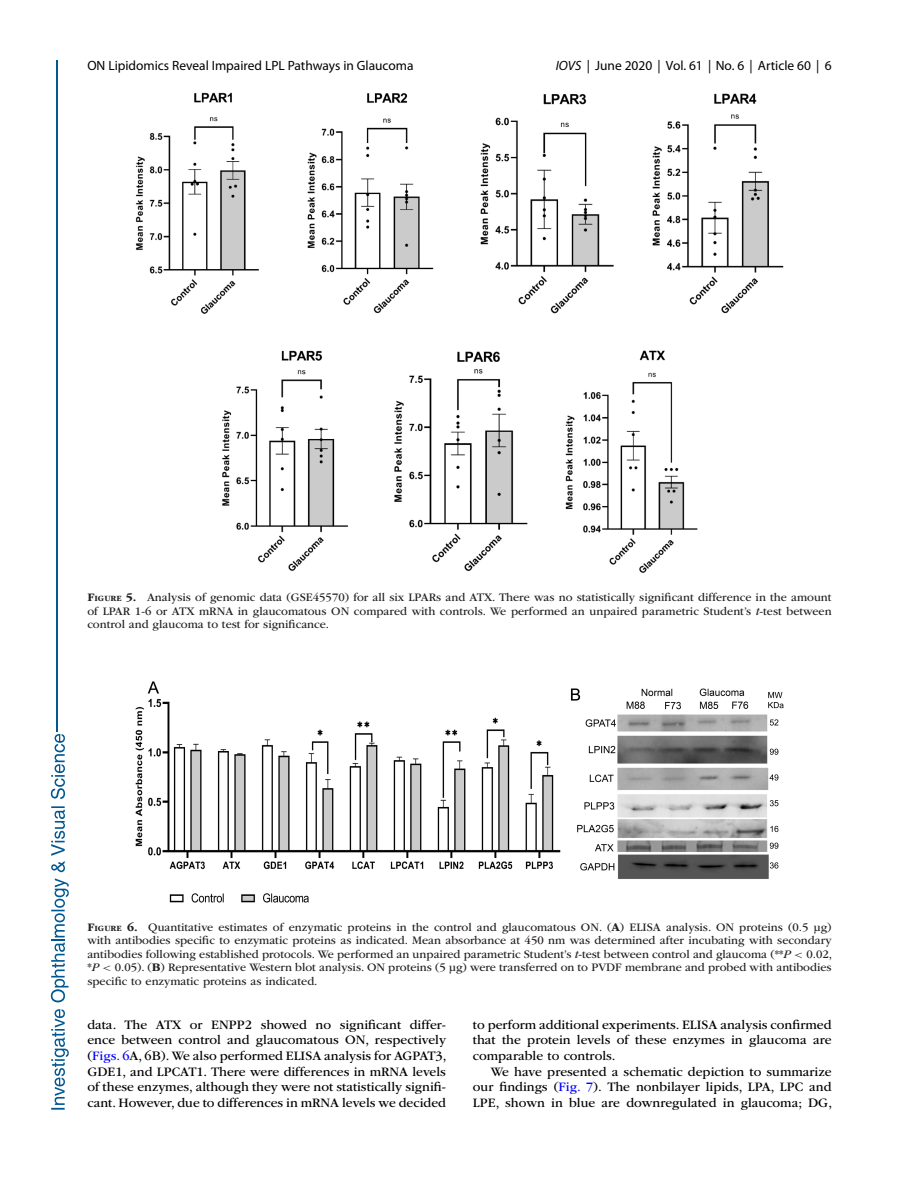
<style>
.page{position:relative;width:918px;height:1188px;background:#fff}
.page>*{position:absolute;margin:0;border:0;box-sizing:border-box;transform-origin:0 0}
.t1{font:13.5px/15.8px "ITC Garamond Std";color:#000;text-align:justify}
.t2{font:13.5px "Myriad Pro";color:#000}
.t3{font:12px/13.5px "ITC Garamond Std";color:#231f20;text-align:justify}
.s1{font-style:italic}
.s2{font-weight:700}
.s3{font-weight:700;font-size:8.4px}
.s4{font-family:"RMTMI"}
.s5{color:#00f}
</style>
<div class="page">
<hr style="left:57px;top:60px;width:1px;height:672px;background:#005892">
<svg style="left:51px;top:734px;width:18px;height:376px"></svg>
<img style="left:135px;top:93px;width:648px;height:480px">
<img style="left:135px;top:681px;width:648px;height:222px">
<p class="t2" style="left:87px;top:57px;width:328px">ON Lipidomics Reveal Impaired LPL Pathways in Glaucoma</p>
<p class="t2" style="left:556px;top:57px;width:277px"><span class="s1">IOVS</span> | June 2020 | Vol. 61 | No. 6 | Article 60 | 6</p>
<p class="t3" style="left:87px;top:592px;width:746px"><span class="s2">F</span><span class="s3">IGURE</span> <span class="s2">5.</span> Analysis of genomic data (GSE45570) for all six LPARs and ATX. There was no statistically significant difference in the amount of LPAR 1-6 or ATX mRNA in glaucomatous ON compared with controls. We performed an unpaired parametric Student’s <span class="s1">t</span>-test between control and glaucoma to test for significance.</p>
<p class="t3" style="left:87px;top:921px;width:746px"><span class="s2">F</span><span class="s3">IGURE</span> <span class="s2">6.</span> Quantitative estimates of enzymatic proteins in the control and glaucomatous ON. (<span class="s2">A</span>) ELISA analysis. ON proteins (0.5 μg) with antibodies specific to enzymatic proteins as indicated. Mean absorbance at 450 nm was determined after incubating with secondary antibodies following established protocols. We performed an unpaired parametric Student’s <span class="s1">t</span>-test between control and glaucoma (**<span class="s1">P</span> <span class="s4">&lt;</span> 0.02, *<span class="s1">P</span> <span class="s4">&lt;</span> 0.05). (<span class="s2">B</span>) Representative Western blot analysis. ON proteins (5 μg) were transferred on to PVDF membrane and probed with antibodies specific to enzymatic proteins as indicated.</p>
<p class="t1" style="left:87px;top:1017px;width:361px">data. The ATX or ENPP2 showed no significant differ&shy;ence between control and glaucomatous ON, respectively (<span class="s5">Figs. 6</span>A, 6B). We also performed ELISA analysis for AGPAT3, GDE1, and LPCAT1. There were differences in mRNA levels of these enzymes, although they were not statistically signifi&shy;cant. However, due to differences in mRNA levels we decided</p>
<p class="t1" style="left:473px;top:1017px;width:360px">to perform additional experiments. ELISA analysis confirmed that the protein levels of these enzymes in glaucoma are comparable to controls.</p>
<p class="t1" style="left:473px;top:1065px;width:361px;text-indent:18px">We have presented a schematic depiction to summarize our findings (<span class="s5">Fig. 7</span>). The nonbilayer lipids, LPA, LPC and LPE, shown in blue are downregulated in glaucoma; DG,</p>
</div>
